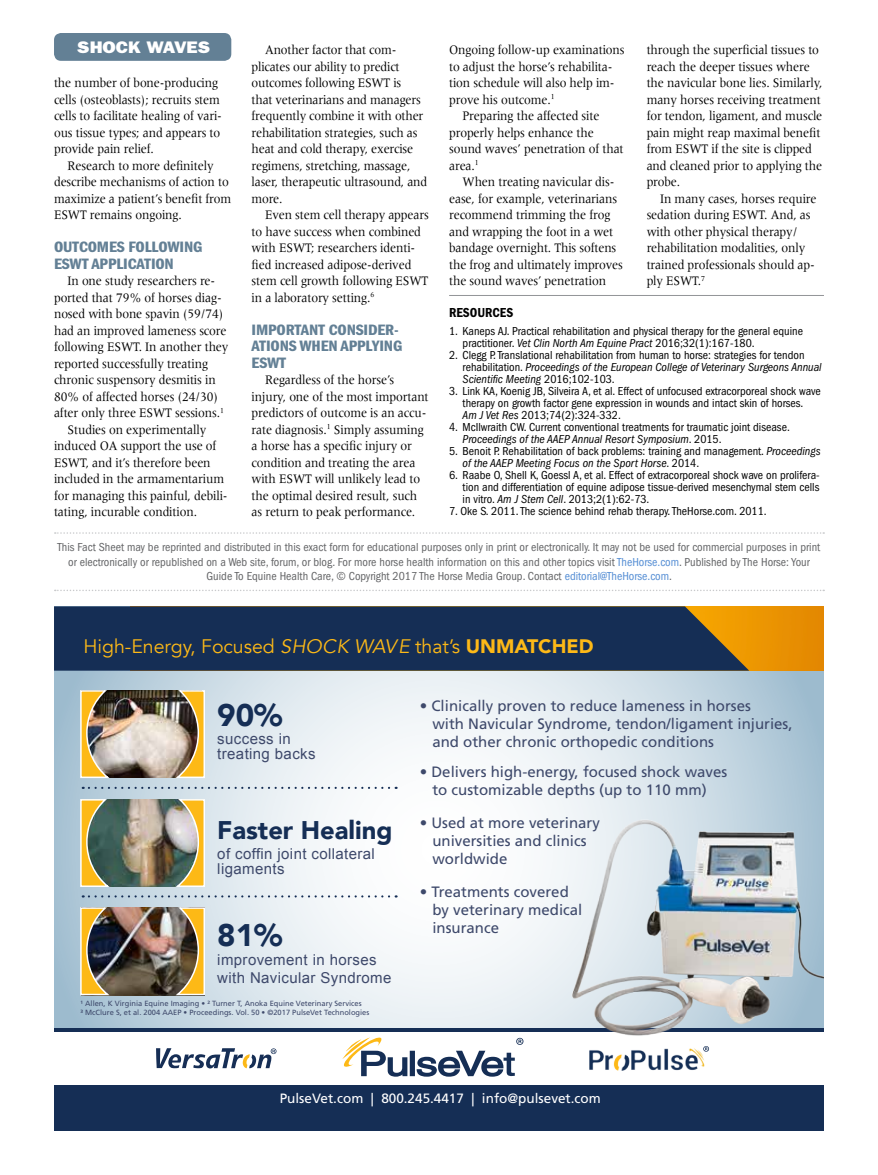
<style>
.page{position:relative;width:878px;height:1175px;background:#fff}
.page>*{position:absolute;margin:0;border:0;box-sizing:border-box;transform-origin:0 0}
.t1{font:900 31.2px "Avenir";color:#152e55}
.t2{font:900 25.5px "Avenir";color:#152e55}
.t3{font:19.5px "Avenir";color:#fdb917}
.t4{font:16.8px "ITC Franklin Gothic Std Hvy";color:#fff;scale:1.13 1}
.t5{font:15.6px/16.5px "ITC Franklin Gothic Std Dm Cp";letter-spacing:-.01em;color:#638095;scale:1.25 1}
.t6{font:15px/18px "Frutiger LT Std";color:#3e496b}
.t7{font:15px/15px "Arial";letter-spacing:.025em;color:#3e496b}
.t8{font:13.5px/16.5px "Meridien LT Std";letter-spacing:-.01em;color:#000;scale:.9 1}
.t9{font:13.5px "Frutiger LT Std";color:#fff}
.t10{font:13.5px "ITC Franklin Gothic Std Dm Cd";color:#000}
.t11{font:condensed 12px/12px "ITC Franklin Gothic Std";color:#000}
.t12{font:condensed 12px/14.4px "ITC Franklin Gothic Std";color:#636466;text-align:center}
.t13{font:7.5px/9px "Frutiger LT Std";color:#3e496b}
.s1{font-style:italic}
.s2{color:#548dd4}
.s3{font-weight:900}
</style>
<div class="page">
<svg style="left:55px;top:589px;width:769px;height:2px"></svg>
<svg style="left:55px;top:532px;width:769px;height:2px"></svg>
<div style="left:54px;top:33px;width:177px;height:28px;background:#638095;border-radius:7px"></div>
<hr style="left:449px;top:295px;width:375px;height:1px;background:#939598">
<svg style="left:54px;top:670px;width:770px;height:358px"></svg>
<svg style="left:83px;top:786px;width:306px;height:3px"></svg>
<svg style="left:83px;top:895px;width:306px;height:2px"></svg>
<img style="left:112px;top:690px;width:61px;height:88px">
<img style="left:112px;top:907px;width:61px;height:88px">
<img style="left:112px;top:799px;width:61px;height:87px">
<div style="left:54px;top:1085px;width:770px;height:45px;background:#152e55"></div>
<hr style="left:54px;top:1028px;width:770px;height:3px;background:#152e55">
<img style="left:547px;top:792px;width:277px;height:244px">
<svg style="left:342px;top:1037px;width:181px;height:39px"></svg>
<img style="left:589px;top:1048px;width:116px;height:22px">
<svg style="left:79px;top:797px;width:33px;height:90px"></svg>
<svg style="left:79px;top:906px;width:33px;height:90px"></svg>
<img style="left:79px;top:688px;width:33px;height:90px">
<svg style="left:173px;top:797px;width:33px;height:90px"></svg>
<svg style="left:173px;top:906px;width:33px;height:90px"></svg>
<svg style="left:173px;top:688px;width:33px;height:90px"></svg>
<svg style="left:156px;top:1048px;width:120px;height:20px"></svg>
<svg style="left:703px;top:1046px;width:6px;height:5px"></svg>
<img style="left:130px;top:606px;width:694px;height:65px">
<div style="left:54px;top:606px;width:695px;height:64px;background:#152e55"></div>
<p class="t4" style="left:77px;top:37px;width:119px">SHOCK WAVES</p>
<p class="t8" style="left:54px;top:74px;width:188px">the number of bone-producing cells (osteoblasts); recruits stem cells to facilitate healing of vari&shy;ous tissue types; and appears to provide pain relief.</p>
<p class="t8" style="left:54px;top:157px;width:198px;text-indent:13px">Research to more definitely describe mechanisms of action to maximize a patient’s benefit from<br>ESWT remains ongoing.</p>
<p class="t5" style="left:54px;top:239px;width:120px">OUTCOMES FOLLOWING<br>ESWT APPLICATION</p>
<p class="t8" style="left:68px;top:272px;width:166px">In one study researchers re-</p>
<p class="t8" style="left:54px;top:289px;width:188px">ported that 79% of horses diag-</p>
<p class="t8" style="left:54px;top:305px;width:190px">nosed with bone spavin (59/74)</p>
<p class="t8" style="left:54px;top:322px;width:193px">had an improved lameness score</p>
<p class="t8" style="left:54px;top:338px;width:195px">following ESWT. In another they</p>
<p class="t8" style="left:54px;top:355px;width:173px">reported successfully treating</p>
<p class="t8" style="left:54px;top:371px;width:181px">chronic suspensory desmitis in</p>
<p class="t8" style="left:54px;top:388px;width:184px">80% of affected horses (24/30)</p>
<p class="t8" style="left:54px;top:404px;width:190px">after only three ESWT sessions.<sup>1</sup></p>
<p class="t8" style="left:67px;top:421px;width:156px">Studies on experimentally</p>
<p class="t8" style="left:54px;top:437px;width:182px">induced OA support the use of</p>
<p class="t8" style="left:54px;top:454px;width:176px">ESWT, and it’s therefore been</p>
<p class="t8" style="left:54px;top:470px;width:190px">included in the armamentarium</p>
<p class="t8" style="left:54px;top:487px;width:194px">for managing this painful, debili-</p>
<p class="t8" style="left:54px;top:503px;width:160px">tating, incurable condition.</p>
<p class="t8" style="left:251px;top:41px;width:197px;text-indent:13px">Another factor that com&shy;plicates our ability to predict outcomes following ESWT is<br>that veterinarians and managers frequently combine it with other rehabilitation strategies, such as heat and cold therapy, exercise regimens, stretching, massage, laser, therapeutic ultrasound, and more.</p>
<p class="t8" style="left:251px;top:206px;width:198px;text-indent:13px">Even stem cell therapy appears to have success when combined with ESWT; researchers identi&shy;fied increased adipose-derived stem cell growth following ESWT in a laboratory setting.<sup>6</sup></p>
<p class="t5" style="left:251px;top:321px;width:122px">IMPORTANT CONSIDER-<br>ATIONS WHEN APPLYING<br>ESWT</p>
<p class="t8" style="left:251px;top:371px;width:198px;text-indent:14px">Regardless of the horse’s injury, one of the most important predictors of outcome is an accu&shy;rate diagnosis.<sup>1</sup> Simply assuming a horse has a specific injury or condition and treating the area with ESWT will unlikely lead to the optimal desired result, such as return to peak performance.</p>
<p class="t8" style="left:449px;top:41px;width:196px">Ongoing follow-up examinations</p>
<p class="t8" style="left:449px;top:58px;width:183px">to adjust the horse’s rehabilita-</p>
<p class="t8" style="left:449px;top:74px;width:185px">tion schedule will also help im-</p>
<p class="t8" style="left:449px;top:91px;width:119px">prove his outcome.<sup>1</sup></p>
<p class="t8" style="left:462px;top:107px;width:154px">Preparing the affected site</p>
<p class="t8" style="left:449px;top:124px;width:162px">properly helps enhance the</p>
<p class="t8" style="left:449px;top:140px;width:195px">sound waves’ penetration of that</p>
<p class="t8" style="left:449px;top:157px;width:34px">area.<sup>1</sup></p>
<p class="t8" style="left:462px;top:173px;width:170px">When treating navicular dis-</p>
<p class="t8" style="left:449px;top:190px;width:188px">ease, for example, veterinarians</p>
<p class="t8" style="left:449px;top:206px;width:181px">recommend trimming the frog</p>
<p class="t8" style="left:449px;top:223px;width:184px">and wrapping the foot in a wet</p>
<p class="t8" style="left:449px;top:239px;width:187px">bandage overnight. This softens</p>
<p class="t8" style="left:449px;top:256px;width:195px">the frog and ultimately improves</p>
<p class="t8" style="left:449px;top:272px;width:176px">the sound waves’ penetration</p>
<p class="t8" style="left:646px;top:41px;width:197px">through the superficial tissues to reach the deeper tissues where the navicular bone lies. Similarly, many horses receiving treatment for tendon, ligament, and muscle pain might reap maximal benefit from ESWT if the site is clipped and cleaned prior to applying the probe.</p>
<p class="t8" style="left:646px;top:190px;width:190px;text-indent:13px">In many cases, horses require sedation during ESWT. And, as with other physical therapy/ rehabilitation modalities, only trained professionals should ap&shy;ply ESWT.<sup>7</sup></p>
<p class="t10" style="left:449px;top:305px;width:66px">RESOURCES</p>
<p class="t11" style="left:462px;top:325px;width:342px;text-indent:-14px">1. Kaneps AJ. Practical rehabilitation and physical therapy for the general equine practitioner. <span class="s1">Vet Clin North Am Equine Pract</span> 2016;32(1):167-180.</p>
<p class="t11" style="left:462px;top:349px;width:360px;text-indent:-14px">2. Clegg P. Translational rehabilitation from human to horse: strategies for tendon rehabilitation. <span class="s1">Proceedings of the European College of Veterinary Surgeons Annual<br>Scientific Meeting</span> 2016;102-103.</p>
<p class="t11" style="left:462px;top:385px;width:359px;text-indent:-14px">3. Link KA, Koenig JB, Silveira A, et al. Effect of unfocused extracorporeal shock wave therapy on growth factor gene expression in wounds and intact skin of horses.<br><span class="s1">Am J Vet Res</span> 2013;74(2):324-332.</p>
<p class="t11" style="left:462px;top:421px;width:329px;text-indent:-14px">4. McIlwraith CW. Current conventional treatments for traumatic joint disease.<br><span class="s1">Proceedings of the AAEP Annual Resort Symposium</span>. 2015.</p>
<p class="t11" style="left:462px;top:445px;width:359px;text-indent:-14px">5. Benoit P. Rehabilitation of back problems: training and management. <span class="s1">Proceedings of the AAEP Meeting Focus on the Sport Horse</span>. 2014.</p>
<p class="t11" style="left:462px;top:469px;width:358px;text-align:justify;text-indent:-14px">6. Raabe O, Shell K, Goessl A, et al. Effect of extracorporeal shock wave on prolifera&shy;tion and differentiation of equine adipose tissue-derived mesenchymal stem cells in vitro. <span class="s1">Am J Stem Cell</span>. 2013;2(1):62-73.</p>
<p class="t11" style="left:449px;top:505px;width:319px">7. Oke S. 2011. The science behind rehab therapy. TheHorse.com. 2011.</p>
<p class="t12" style="left:58px;top:540px;width:764px">This Fact Sheet may be reprinted and distributed in this exact form for educational purposes only in print or electronically. It may not be used for commercial purposes in print or electronically or republished on a Web site, forum, or blog. For more horse health information on this and other topics visit <span class="s2">TheHorse.com</span>. Published by The Horse: Your<br>Guide To Equine Health Care, © Copyright 2017 The Horse Media Group. Contact <span class="s2">editorial@TheHorse.com</span>.</p>
<h3 class="t3" style="left:83px;top:635px;width:511px">High-Energy, Focused <span class="s1">SHOCK WAVE</span> that’s <span class="s3">UNMATCHED</span></h3>
<h1 class="t1" style="left:217px;top:688px;width:67px">90%</h1>
<p class="t7" style="left:217px;top:731px;width:100px">success in treating backs</p>
<h2 class="t2" style="left:217px;top:808px;width:177px">Faster Healing</h2>
<p class="t7" style="left:217px;top:845px;width:159px">of coffin joint collateral ligaments</p>
<h1 class="t1" style="left:217px;top:908px;width:67px">81%</h1>
<p class="t7" style="left:217px;top:950px;width:176px;line-height:18px">improvement in horses with Navicular Syndrome</p>
<p class="t13" style="left:80px;top:999px;width:290px">¹ Allen, K Virginia Equine Imaging • ² Turner T, Anoka Equine Veterinary Services<br>³ McClure S, et al. 2004 AAEP • Proceedings. Vol. 50 • ©2017 PulseVet Technologies</p>
<p class="t6" style="left:432px;top:696px;width:362px;text-indent:-13px">• Clinically proven to reduce lameness in horses<br>with Navicular Syndrome, tendon/ligament injuries, and other chronic orthopedic conditions</p>
<p class="t6" style="left:420px;top:762px;width:309px;text-align:center">• Delivers high-energy, focused shock waves to customizable depths (up to 110 mm)</p>
<p class="t6" style="left:432px;top:813px;width:169px;text-indent:-13px">• Used at more veterinary universities and clinics worldwide</p>
<p class="t6" style="left:432px;top:882px;width:152px;text-indent:-13px">• Treatments covered by veterinary medical insurance</p>
<p class="t9" style="left:280px;top:1090px;width:322px">PulseVet.com | 800.245.4417 | info@pulsevet.com</p>
</div>
